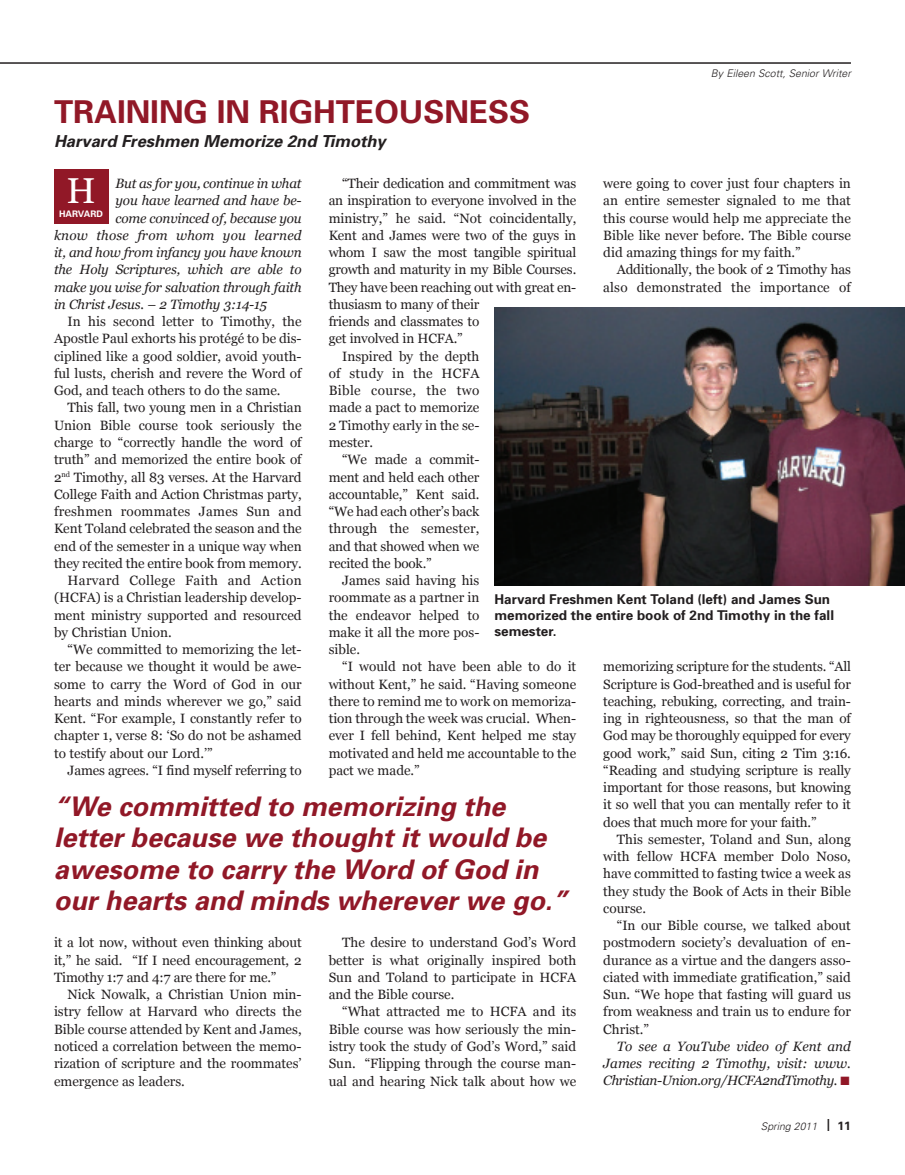
<style>
.page{position:relative;width:905px;height:1175px;background:#fff}
.page>*{position:absolute;margin:0;border:0;box-sizing:border-box;transform-origin:0 0}
.t1{font:36px "Georgia";color:#fff}
.t2{font:700 31.5px "Univers";color:#911827}
.t3{font:italic 700 27px/31.5px "Univers";color:#911827}
.t4{font:italic 700 16.5px "Univers";color:#231f20}
.t5{font:13.5px/17.2px "Georgia";color:#231f20;text-align:justify}
.t6{font:italic 13.5px/17.2px "Georgia";letter-spacing:-.01em;color:#231f20;text-align:justify}
.t7{font:700 13.5px/15.8px "Univers";color:#231f20}
.t8{font:13.5px "Georgia";letter-spacing:.025em;color:#231f20}
.t9{font:13.5px "Georgia";letter-spacing:.02em;color:#231f20}
.t10{font:italic 13.5px "Georgia";letter-spacing:.01em;color:#231f20}
.t11{font:italic 300 10.5px "Univers";color:#231f20}
.t12{font:700 9px "Univers";color:#fff}
.s1{color:#911827}
.s2{font-weight:700;font-style:normal;font-size:12px}
</style>
<div class="page">
<hr style="left:0;top:62px;width:850px;height:2px;background:#231f20">
<img style="left:494px;top:308px;width:410px;height:278px">
<div style="left:54px;top:170px;width:54px;height:54px;background:#911827"></div>
<h2 class="t2" style="left:54px;top:100px;width:478px">TRAINING IN RIGHTEOUSNESS</h2>
<p class="t4" style="left:54px;top:135px;width:333px">Harvard Freshmen Memorize 2nd Timothy</p>
<p class="t11" style="left:711px;top:70px;width:141px">By Eileen Scott, Senior Writer</p>
<h1 class="t1" style="left:66px;top:170px;width:31px">H</h1>
<p class="t5" style="left:603px;top:175px;width:249px">were going to cover just four chapters in an entire semester signaled to me that this course would help me appreciate the Bible like never before. The Bible course did amazing things for my faith.”</p>
<p class="t5" style="left:603px;top:261px;width:249px;text-align:right">Additionally, the book of 2 Timothy has also demonstrated the importance of</p>
<p class="t6" style="left:116px;top:175px;width:187px">But as for you, continue in what</p>
<p class="t6" style="left:115px;top:192px;width:187px">you have learned and have be-</p>
<p class="t6" style="left:115px;top:209px;width:187px">come convinced of, because you</p>
<p class="t10" style="left:54px;top:227px;width:249px">know those from whom you learned</p>
<p class="t6" style="left:54px;top:244px;width:249px">it, and how from infancy you have known</p>
<p class="t6" style="left:54px;top:261px;width:249px">the Holy Scriptures, which are able to</p>
<p class="t6" style="left:54px;top:278px;width:249px">make you wise for salvation through faith</p>
<p class="t6" style="left:54px;top:295px;width:214px">in Christ Jesus. – 2 Timothy 3:14-15</p>
<p class="t5" style="left:54px;top:313px;width:249px;text-indent:14px">In his second letter to Timothy, the Apostle Paul exhorts his protégé to be dis&shy;ciplined like a good soldier, avoid youth&shy;ful lusts, cherish and revere the Word of God, and teach others to do the same.</p>
<p class="t5" style="left:67px;top:399px;width:236px">This fall, two young men in a Christian</p>
<p class="t5" style="left:54px;top:416px;width:249px">Union Bible course took seriously the</p>
<p class="t5" style="left:54px;top:433px;width:249px">charge to “correctly handle the word of</p>
<p class="t5" style="left:54px;top:451px;width:249px">truth” and memorized the entire book of</p>
<p class="t5" style="left:54px;top:468px;width:249px">2<sup>nd</sup> Timothy, all 83 verses. At the Harvard</p>
<p class="t5" style="left:54px;top:485px;width:249px">College Faith and Action Christmas party,</p>
<p class="t9" style="left:54px;top:503px;width:249px">freshmen roommates James Sun and</p>
<p class="t5" style="left:54px;top:520px;width:249px">Kent Toland celebrated the season and the</p>
<p class="t5" style="left:54px;top:537px;width:249px">end of the semester in a unique way when</p>
<p class="t5" style="left:54px;top:554px;width:249px">they recited the entire book from memory.</p>
<p class="t8" style="left:68px;top:572px;width:236px">Harvard College Faith and Action</p>
<p class="t5" style="left:54px;top:589px;width:249px">(HCFA) is a Christian leadership develop-</p>
<p class="t5" style="left:54px;top:606px;width:249px">ment ministry supported and resourced</p>
<p class="t5" style="left:54px;top:623px;width:119px">by Christian Union.</p>
<p class="t5" style="left:68px;top:640px;width:235px">“We committed to memorizing the let-</p>
<p class="t5" style="left:54px;top:658px;width:249px">ter because we thought it would be awe-</p>
<p class="t5" style="left:54px;top:675px;width:249px">some to carry the Word of God in our</p>
<p class="t5" style="left:54px;top:692px;width:249px">hearts and minds wherever we go,” said</p>
<p class="t5" style="left:54px;top:709px;width:249px">Kent. “For example, I constantly refer to</p>
<p class="t5" style="left:54px;top:727px;width:249px">chapter 1, verse 8: ‘So do not be ashamed</p>
<p class="t5" style="left:54px;top:744px;width:160px">to testify about our Lord.’”</p>
<p class="t5" style="left:68px;top:761px;width:235px">James agrees. “I find myself referring to</p>
<p class="t5" style="left:342px;top:175px;width:235px">“Their dedication and commitment was</p>
<p class="t5" style="left:328px;top:192px;width:249px">an inspiration to everyone involved in the</p>
<p class="t5" style="left:328px;top:209px;width:249px">ministry,” he said. “Not coincidentally,</p>
<p class="t5" style="left:328px;top:226px;width:249px">Kent and James were two of the guys in</p>
<p class="t5" style="left:328px;top:244px;width:249px">whom I saw the most tangible spiritual</p>
<p class="t5" style="left:328px;top:261px;width:249px">growth and maturity in my Bible Courses.</p>
<p class="t5" style="left:328px;top:278px;width:249px">They have been reaching out with great en-</p>
<p class="t5" style="left:328px;top:295px;width:152px">thusiasm to many of their</p>
<p class="t5" style="left:328px;top:313px;width:152px">friends and classmates to</p>
<p class="t5" style="left:328px;top:330px;width:136px">get involved in HCFA.”</p>
<p class="t5" style="left:342px;top:347px;width:139px">Inspired by the depth</p>
<p class="t8" style="left:328px;top:365px;width:152px">of study in the HCFA</p>
<p class="t8" style="left:328px;top:383px;width:152px">Bible course, the two</p>
<p class="t5" style="left:328px;top:399px;width:152px">made a pact to memorize</p>
<p class="t5" style="left:328px;top:416px;width:152px">2 Timothy early in the se-</p>
<p class="t5" style="left:328px;top:433px;width:46px">mester.</p>
<p class="t5" style="left:342px;top:451px;width:139px">“We made a commit-</p>
<p class="t5" style="left:328px;top:468px;width:152px">ment and held each other</p>
<p class="t5" style="left:328px;top:485px;width:152px">accountable,” Kent said.</p>
<p class="t5" style="left:328px;top:502px;width:152px">“We had each other’s back</p>
<p class="t5" style="left:328px;top:520px;width:152px">through the semester,</p>
<p class="t5" style="left:328px;top:537px;width:152px">and that showed when we</p>
<p class="t5" style="left:328px;top:554px;width:104px">recited the book.”</p>
<p class="t5" style="left:342px;top:571px;width:139px">James said having his</p>
<p class="t5" style="left:328px;top:589px;width:152px">roommate as a partner in</p>
<p class="t5" style="left:328px;top:606px;width:152px">the endeavor helped to</p>
<p class="t5" style="left:328px;top:623px;width:152px">make it all the more pos-</p>
<p class="t5" style="left:328px;top:640px;width:33px">sible.</p>
<p class="t5" style="left:342px;top:658px;width:235px">“I would not have been able to do it</p>
<p class="t5" style="left:328px;top:675px;width:249px">without Kent,” he said. “Having someone</p>
<p class="t5" style="left:328px;top:692px;width:249px">there to remind me to work on memoriza-</p>
<p class="t5" style="left:328px;top:709px;width:249px">tion through the week was crucial. When-</p>
<p class="t5" style="left:328px;top:727px;width:249px">ever I fell behind, Kent helped me stay</p>
<p class="t5" style="left:328px;top:744px;width:249px">motivated and held me accountable to the</p>
<p class="t5" style="left:328px;top:761px;width:93px">pact we made.”</p>
<p class="t12" style="left:59px;top:210px;width:45px">HARVARD</p>
<p class="t7" style="left:494px;top:593px;width:341px">Harvard Freshmen Kent Toland (left) and James Sun memorized the entire book of 2nd Timothy in the fall semester.</p>
<p class="t5" style="left:603px;top:658px;width:249px">memorizing scripture for the students. “All Scripture is God-breathed and is useful for teaching, rebuking, correcting, and train&shy;ing in righteousness, so that the man of God may be thoroughly equipped for every good work,” said Sun, citing 2 Tim 3:16. “Reading and studying scripture is really important for those reasons, but knowing it so well that you can mentally refer to it does that much more for your faith.”</p>
<p class="t5" style="left:603px;top:830px;width:249px;text-indent:14px">This semester, Toland and Sun, along with fellow HCFA member Dolo Noso, have committed to fasting twice a week as they study the Book of Acts in their Bible course.</p>
<p class="t5" style="left:603px;top:916px;width:249px;text-indent:14px">“In our Bible course, we talked about postmodern society’s devaluation of en&shy;durance as a virtue and the dangers asso&shy;ciated with immediate gratification,” said Sun. “We hope that fasting will guard us from weakness and train us to endure for Christ.”</p>
<p class="t6" style="left:603px;top:1037px;width:249px;text-indent:13px">To see a YouTube video of Kent and James reciting 2 Timothy, visit: www.<br>Christian-Union.org/HCFA2ndTimothy. <span class="s1">■</span></p>
<h3 class="t3" style="left:54px;top:793px;width:515px">“We committed to memorizing the letter because we thought it would be awesome to carry the Word of God in our hearts and minds wherever we go.”</h3>
<p class="t5" style="left:54px;top:934px;width:249px">it a lot now, without even thinking about it,” he said. “If I need encouragement, 2<br>Timothy 1:7 and 4:7 are there for me.”</p>
<p class="t5" style="left:54px;top:985px;width:249px;text-indent:14px">Nick Nowalk, a Christian Union min&shy;istry fellow at Harvard who directs the Bible course attended by Kent and James, noticed a correlation between the memo&shy;rization of scripture and the roommates’ emergence as leaders.</p>
<p class="t5" style="left:328px;top:934px;width:249px;text-indent:14px">The desire to understand God’s Word better is what originally inspired both Sun and Toland to participate in HCFA and the Bible course.</p>
<p class="t5" style="left:328px;top:1003px;width:249px;text-indent:14px">“What attracted me to HCFA and its Bible course was how seriously the min&shy;istry took the study of God’s Word,” said Sun. “Flipping through the course man&shy;ual and hearing Nick talk about how we</p>
<p class="t11" style="left:761px;top:1122px;width:91px">Spring 2011 <span class="s2">| 11</span></p>
</div>
